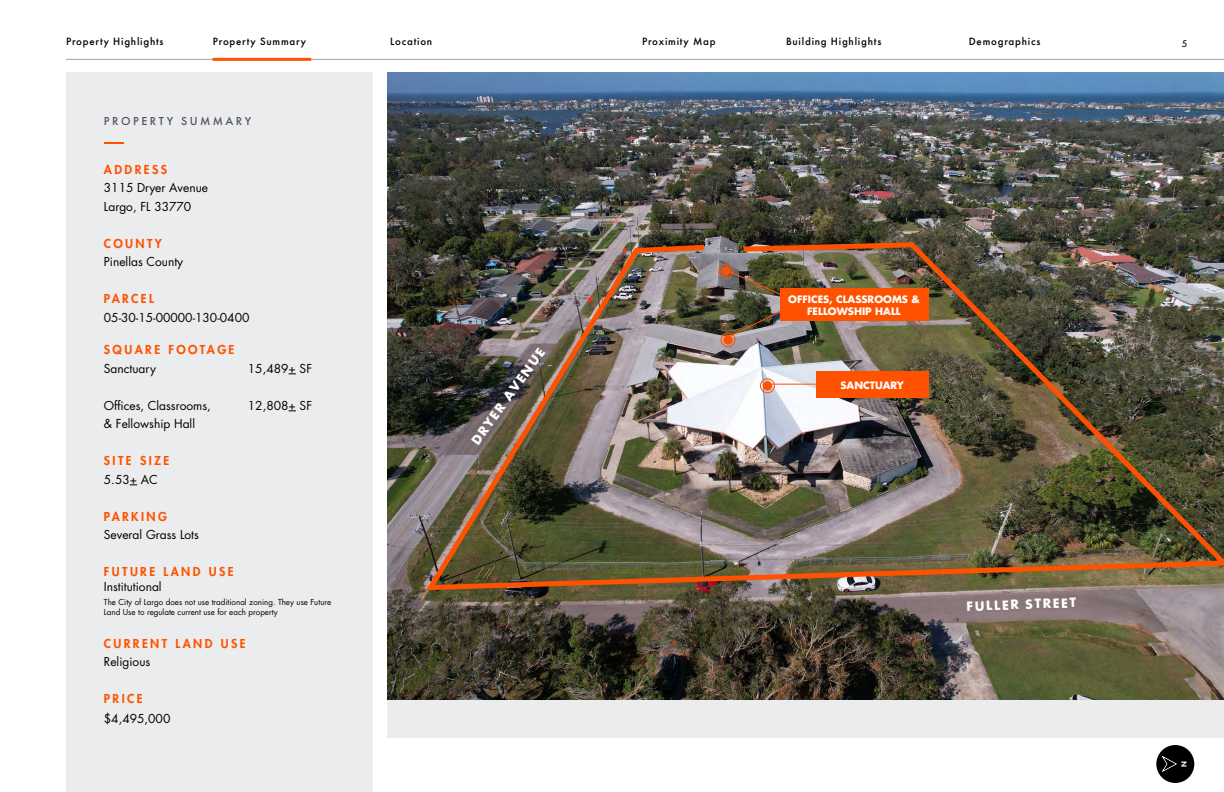
<style>
.page{position:relative;width:1224px;height:792px;background:#fff}
.page>*{position:absolute;margin:0;border:0;box-sizing:border-box;transform-origin:0 0}
.t1{font:700 14px "Futura PT";color:#fff}
.t2{font:12px/18.5px "Futura Std";color:#000}
.t3{font:800 12px "Futura Std";letter-spacing:.2em;color:#ff5200}
.t4{font:500 12px "Futura PT";letter-spacing:.21em;color:#52555b}
.t5{font:500 11px "Futura PT";letter-spacing:.07em;color:#000}
.t6{font:700 10px/11.9px "Futura Std";color:#fff;text-align:center}
.t7{font:500 9px "Futura Std";color:#000}
.t8{font:8px/10px "Futura Std";color:#000}
.t9{font:800 7.7px "Futura PT";color:#fff}
</style>
<div class="page">
<hr style="left:66px;top:59px;width:1158px;height:1px;background:#a0a2a4">
<div style="left:388px;top:72px;width:836px;height:665px;background:#ebeced"></div>
<img style="left:388px;top:73px;width:836px;height:627px">
<div style="left:66px;top:72px;width:307px;height:720px;background:#ebeced"></div>
<hr style="left:104px;top:142px;width:20px;height:2px;background:#ff5200">
<hr style="left:213px;top:58px;width:98px;height:3px;background:#ff5200">
<div style="left:1156px;top:745px;width:38px;height:38px;background:#000;border-radius:50%"></div>
<img style="left:1162px;top:757px;width:15px;height:14px">
<img style="left:421px;top:240px;width:803px;height:353px">
<svg style="left:728px;top:309px;width:57px;height:29px;background:#6c665a"></svg>
<div style="left:780px;top:289px;width:148px;height:32px;background:#ff5200"></div>
<div style="left:721px;top:267px;width:10px;height:9px;background:#ff5200;border-radius:50%"></div>
<div style="left:719px;top:264px;width:14px;height:15px;border:1px solid #ff5200;border-radius:50%"></div>
<svg style="left:726px;top:269px;width:57px;height:29px;background:#655840"></svg>
<p class="t5" style="left:66px;top:35px;width:99px">Property Highlights</p>
<p class="t5" style="left:213px;top:35px;width:95px">Property Summary</p>
<p class="t5" style="left:390px;top:35px;width:44px">Location</p>
<p class="t5" style="left:642px;top:35px;width:75px">Proximity Map</p>
<p class="t5" style="left:786px;top:35px;width:97px">Building Highlights</p>
<p class="t5" style="left:969px;top:35px;width:73px">Demographics</p>
<p class="t4" style="left:104px;top:114px;width:149px">PROPERTY SUMMARY</p>
<p class="t3" style="left:104px;top:162px;width:65px">ADDRESS</p>
<p class="t2" style="left:104px;top:179px;width:106px">3115 Dryer Avenue<br>Largo, FL 33770</p>
<p class="t3" style="left:104px;top:236px;width:60px">COUNTY</p>
<p class="t2" style="left:104px;top:253px;width:81px">Pinellas County</p>
<p class="t3" style="left:104px;top:291px;width:52px">PARCEL</p>
<p class="t2" style="left:104px;top:308px;width:147px">05-30-15-00000-130-0400</p>
<p class="t3" style="left:104px;top:342px;width:132px">SQUARE FOOTAGE</p>
<p class="t2" style="left:104px;top:359px;width:54px">Sanctuary</p>
<p class="t2" style="left:248px;top:359px;width:66px">15,489+ SF</p>
<p class="t2" style="left:104px;top:396px;width:109px">Offices, Classrooms,</p>
<p class="t2" style="left:248px;top:396px;width:66px">12,808+ SF</p>
<p class="t2" style="left:104px;top:415px;width:93px">&amp; Fellowship Hall</p>
<p class="t3" style="left:104px;top:453px;width:67px">SITE SIZE</p>
<p class="t2" style="left:104px;top:470px;width:55px">5.53+ AC</p>
<p class="t3" style="left:104px;top:509px;width:65px">PARKING</p>
<p class="t2" style="left:104px;top:526px;width:97px">Several Grass Lots</p>
<p class="t3" style="left:104px;top:564px;width:131px">FUTURE LAND USE</p>
<p class="t2" style="left:104px;top:577px;width:59px">Institutional</p>
<p class="t8" style="left:104px;top:597px;width:229px">The City of Largo does not use traditional zoning. They use Future<br>Land Use to regulate current use for each property</p>
<p class="t3" style="left:104px;top:636px;width:143px">CURRENT LAND USE</p>
<p class="t2" style="left:104px;top:653px;width:48px">Religious</p>
<p class="t3" style="left:104px;top:691px;width:40px">PRICE</p>
<p class="t2" style="left:104px;top:709px;width:68px">$4,495,000</p>
<p class="t1" style="left:467px;top:438px;width:117px;rotate:-54deg">DRYER AVENUE</p>
<p class="t6" style="left:788px;top:293px;width:133px">OFFICES, CLASSROOMS &amp;<br>FELLOWSHIP HALL</p>
<p class="t6" style="left:840px;top:379px;width:65px">SANCTUARY</p>
<p class="t1" style="left:966px;top:597px;width:111px;rotate:-2deg">FULLER STREET</p>
<p class="t7" style="left:1182px;top:38px;width:7px">5</p>
<p class="t9" style="left:1189px;top:761px;width:8px;rotate:90deg">N</p>
</div>
